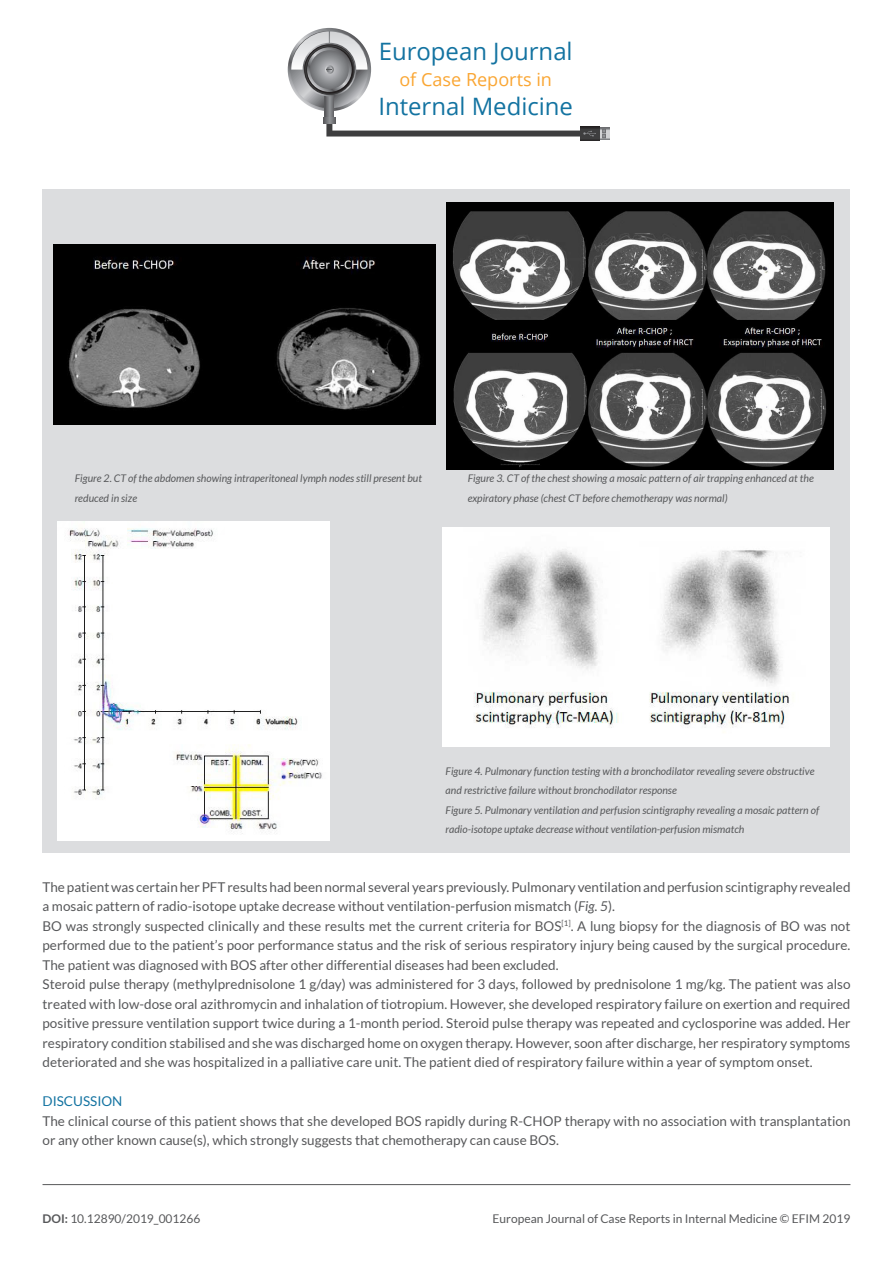
<style>
.page{position:relative;width:893px;height:1263px;background:#fff}
.page>*{position:absolute;margin:0;border:0;box-sizing:border-box;transform-origin:0 0}
.t1{font:24px "Open Sans";color:#1373a1}
.t2{font:18px "Open Sans";color:#faa633}
.TESTO_ARTICOLO{font:13.5px/19.5px "Lato";color:#57585a}
.TESTO_ARTICOLO-2{font:13.5px "Lato";color:#1373a1}
.t3{font:12px "Lato";color:#57585a}
.DIDASCALIA{font:italic 10.5px/19.5px "Lato";color:#57585a}
.s1{font-style:italic}
.s2{font-weight:700}
</style>
<div class="page">
<svg style="left:288px;top:28px;width:83px;height:83px"></svg>
<svg style="left:291px;top:31px;width:77px;height:77px"></svg>
<svg style="left:325px;top:96px;width:9px;height:21px"></svg>
<svg style="left:303px;top:43px;width:53px;height:53px"></svg>
<svg style="left:304px;top:44px;width:51px;height:51px"></svg>
<svg style="left:307px;top:47px;width:45px;height:45px"></svg>
<svg style="left:310px;top:50px;width:39px;height:39px"></svg>
<svg style="left:291px;top:31px;width:76px;height:43px"></svg>
<svg style="left:600px;top:128px;width:10px;height:11px"></svg>
<svg style="left:603px;top:129px;width:2px;height:9px"></svg>
<svg style="left:580px;top:126px;width:20px;height:15px"></svg>
<svg style="left:323px;top:117px;width:273px;height:20px"></svg>
<hr style="left:43px;top:1184px;width:807px;height:1px;background:#57585a">
<div style="left:43px;top:190px;width:807px;height:663px;background:#dcdddf"></div>
<img style="left:54px;top:244px;width:381px;height:181px">
<img style="left:446px;top:203px;width:387px;height:267px">
<img style="left:58px;top:522px;width:271px;height:318px">
<img style="left:442px;top:527px;width:387px;height:220px">
<h1 class="t1" style="left:379px;top:35px;width:196px">European Journal</h1>
<h2 class="t2" style="left:399px;top:67px;width:154px">of Case Reports in</h2>
<h1 class="t1" style="left:378px;top:89px;width:196px">Internal Medicine</h1>
<p class="DIDASCALIA" style="left:75px;top:469px;width:349px">Figure 2. CT of the abdomen showing intraperitoneal lymph nodes still present but reduced in size</p>
<p class="DIDASCALIA" style="left:468px;top:469px;width:348px">Figure 3. CT of the chest showing a mosaic pattern of air trapping enhanced at the expiratory phase (chest CT before chemotherapy was normal)</p>
<p class="DIDASCALIA" style="left:446px;top:761px;width:370px">Figure 4. Pulmonary function testing with a bronchodilator revealing severe obstructive and restrictive failure without bronchodilator response</p>
<p class="DIDASCALIA" style="left:446px;top:800px;width:375px">Figure 5. Pulmonary ventilation and perfusion scintigraphy revealing a mosaic pattern of radio-isotope uptake decrease without ventilation-perfusion mismatch</p>
<p class="TESTO_ARTICOLO" style="left:43px;top:877px;width:809px">The patient was certain her PFT results had been normal several years previously. Pulmonary ventilation and perfusion scintigraphy revealed a mosaic pattern of radio-isotope uptake decrease without ventilation-perfusion mismatch (<span class="s1">Fig. 5</span>).</p>
<p class="TESTO_ARTICOLO" style="left:43px;top:916px;width:809px;text-align:justify">BO was strongly suspected clinically and these results met the current criteria for BOS<sup>[1]</sup>. A lung biopsy for the diagnosis of BO was not performed due to the patient’s poor performance status and the risk of serious respiratory injury being caused by the surgical procedure.<br>The patient was diagnosed with BOS after other differential diseases had been excluded.</p>
<p class="TESTO_ARTICOLO" style="left:43px;top:974px;width:809px;text-align:justify">Steroid pulse therapy (methylprednisolone 1 g/day) was administered for 3 days, followed by prednisolone 1 mg/kg. The patient was also treated with low-dose oral azithromycin and inhalation of tiotropium. However, she developed respiratory failure on exertion and required positive pressure ventilation support twice during a 1-month period. Steroid pulse therapy was repeated and cyclosporine was added. Her respiratory condition stabilised and she was discharged home on oxygen therapy. However, soon after discharge, her respiratory symptoms deteriorated and she was hospitalized in a palliative care unit. The patient died of respiratory failure within a year of symptom onset.</p>
<p class="TESTO_ARTICOLO-2" style="left:43px;top:1094px;width:82px">DISCUSSION</p>
<p class="TESTO_ARTICOLO" style="left:43px;top:1111px;width:809px">The clinical course of this patient shows that she developed BOS rapidly during R-CHOP therapy with no association with transplantation or any other known cause(s), which strongly suggests that chemotherapy can cause BOS.</p>
<p class="t3" style="left:43px;top:1212px;width:159px"><span class="s2">DOI:</span> 10.12890/2019_001266</p>
<p class="t3" style="left:493px;top:1212px;width:359px">European Journal of Case Reports in Internal Medicine © EFIM 2019</p>
</div>
